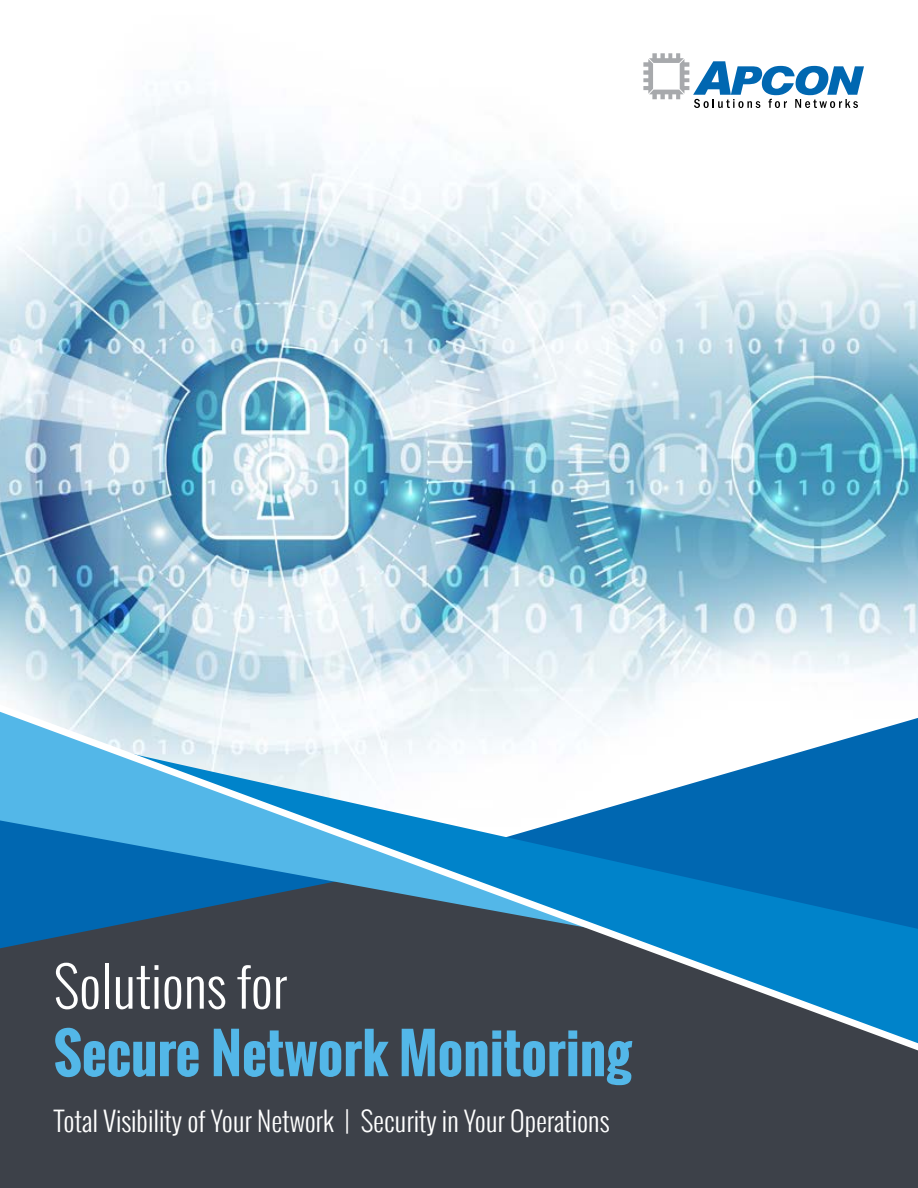
<style>
.page{position:relative;width:918px;height:1188px;background:#fff}
.page>*{position:absolute;margin:0;border:0;box-sizing:border-box;transform-origin:0 0}
.t1{font:700 54px "Oswald";color:#53b7e8}
.t2{font:300 54px "Oswald";color:#fff}
.t3{font:300 27px "Oswald";color:#fff}
</style>
<div class="page">
<img style="left:0;top:78px;width:918px;height:627px">
<div style="left:0;top:864px;width:918px;height:324px;background:#3d4149"></div>
<svg style="left:643px;top:53px;width:221px;height:55px"></svg>
<svg style="left:0;top:705px;width:918px;height:345px"></svg>
<h1 class="t2" style="left:54px;top:947px;width:235px">Solutions for</h1>
<h1 class="t1" style="left:54px;top:1013px;width:579px">Secure Network Monitoring</h1>
<p class="t3" style="left:54px;top:1101px;width:557px">Total Visibility of Your Network | Security in Your Operations</p>
</div>
